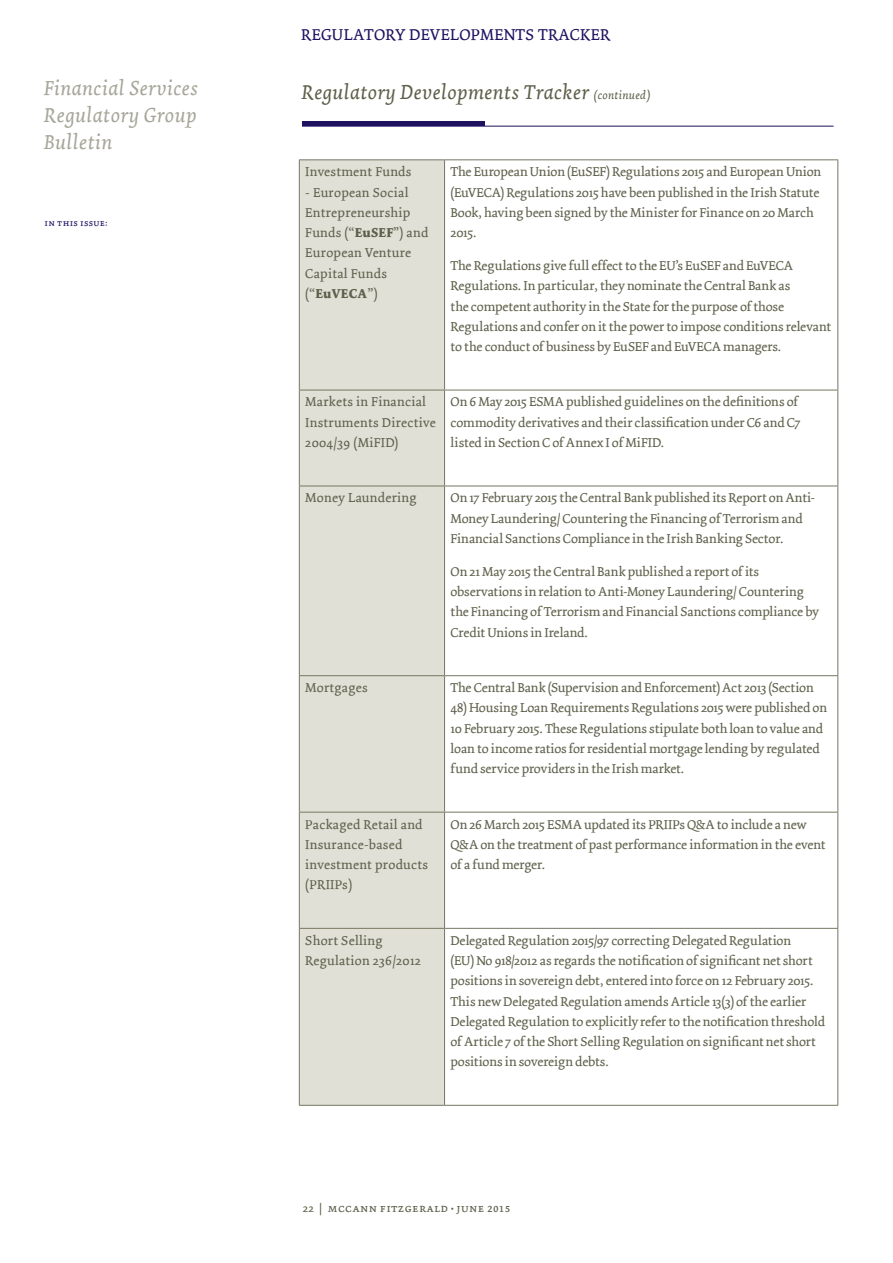
<style>
.page{position:relative;width:893px;height:1263px;background:#fff}
.page>*{position:absolute;margin:0;border:0;box-sizing:border-box;transform-origin:0 0}
.t1{font:italic 21.15px/27.3px "Dolly";letter-spacing:.02em;color:#a7a699;text-align:justify}
.t2{font:italic 21px "Dolly";letter-spacing:.02em;color:#5f604b}
.t3{font:16.5px "Dolly Small Caps";letter-spacing:.02em;color:#1d1160}
.t4{font:13.5px/20.2px "Dolly";letter-spacing:-.005em;color:#5f604b}
.t5{font:13.5px/20.2px "Dolly";letter-spacing:.02em;color:#5f604b}
.t6{font:12px "Dolly Small Caps";letter-spacing:.02em;color:#5f604b}
.t7{font:9.6px "Dolly Small Caps";letter-spacing:.02em;color:#1d1160}
.s1{font-size:12px}
.s2{font-weight:700}
.s3{font-family:"Dolly"}
</style>
<div class="page">
<hr style="left:302px;top:126px;width:531px;height:1px;background:#1d1160">
<hr style="left:302px;top:122px;width:183px;height:4px;background:#1d1160">
<div style="left:300px;top:160px;width:144px;height:945px;background:#e0e0d7"></div>
<svg style="left:445px;top:160px;width:392px;height:945px"></svg>
<hr style="left:299px;top:159px;width:146px;height:1px;background:#767662">
<hr style="left:299px;top:160px;width:1px;height:230px;background:#767662">
<hr style="left:445px;top:159px;width:393px;height:1px;background:#767662">
<hr style="left:444px;top:160px;width:1px;height:230px;background:#767662">
<hr style="left:837px;top:160px;width:1px;height:230px;background:#767662">
<hr style="left:299px;top:390px;width:146px;height:1px;background:#767662">
<hr style="left:299px;top:390px;width:1px;height:96px;background:#767662">
<hr style="left:445px;top:390px;width:393px;height:1px;background:#767662">
<hr style="left:444px;top:390px;width:1px;height:96px;background:#767662">
<hr style="left:837px;top:390px;width:1px;height:96px;background:#767662">
<hr style="left:299px;top:486px;width:146px;height:1px;background:#767662">
<hr style="left:299px;top:486px;width:1px;height:189px;background:#767662">
<hr style="left:445px;top:486px;width:393px;height:1px;background:#767662">
<hr style="left:444px;top:486px;width:1px;height:189px;background:#767662">
<hr style="left:837px;top:486px;width:1px;height:189px;background:#767662">
<hr style="left:299px;top:675px;width:146px;height:1px;background:#767662">
<hr style="left:299px;top:676px;width:1px;height:136px;background:#767662">
<hr style="left:445px;top:675px;width:393px;height:1px;background:#767662">
<hr style="left:444px;top:676px;width:1px;height:136px;background:#767662">
<hr style="left:837px;top:676px;width:1px;height:136px;background:#767662">
<hr style="left:299px;top:812px;width:146px;height:1px;background:#767662">
<hr style="left:299px;top:812px;width:1px;height:116px;background:#767662">
<hr style="left:445px;top:812px;width:393px;height:1px;background:#767662">
<hr style="left:444px;top:812px;width:1px;height:116px;background:#767662">
<hr style="left:837px;top:812px;width:1px;height:116px;background:#767662">
<hr style="left:299px;top:928px;width:146px;height:1px;background:#767662">
<hr style="left:299px;top:929px;width:1px;height:176px;background:#767662">
<hr style="left:445px;top:928px;width:393px;height:1px;background:#767662">
<hr style="left:444px;top:929px;width:1px;height:176px;background:#767662">
<hr style="left:837px;top:929px;width:1px;height:176px;background:#767662">
<hr style="left:299px;top:1105px;width:146px;height:1px;background:#767662">
<hr style="left:445px;top:1105px;width:393px;height:1px;background:#767662">
<h1 class="t1" style="left:44px;top:74px;width:155px">Financial Services Regulatory Group Bulletin</h1>
<p class="t7" style="left:45px;top:217px;width:64px">in this issue:</p>
<p class="t3" style="left:301px;top:25px;width:310px">REGULATORY DEVELOPMENTS TRACKER</p>
<h2 class="t2" style="left:302px;top:79px;width:350px">Regulatory Developments Tracker <span class="s1">(continued)</span></h2>
<p class="t5" style="left:305px;top:162px;width:108px">Investment Funds</p>
<p class="t5" style="left:305px;top:182px;width:125px">- European Social<br>Entrepreneurship<br>Funds (“<span class="s2">EuSEF</span>”) and<br>European Venture<br>Capital Funds (“<span class="s2">EuVECA</span>”)</p>
<p class="t4" style="left:451px;top:162px;width:372px">The European Union (EuSEF) Regulations 2015 and European Union (EuVECA) Regulations 2015 have been published in the Irish Statute Book, having been signed by the Minister for Finance on 20 March 2015.</p>
<p class="t4" style="left:451px;top:256px;width:382px">The Regulations give full effect to the EU’s EuSEF and EuVECA Regulations. In particular, they nominate the Central Bank as<br>the competent authority in the State for the purpose of those Regulations and confer on it the power to impose conditions relevant to the conduct of business by EuSEF and EuVECA managers.</p>
<p class="t5" style="left:305px;top:392px;width:132px">Markets in Financial<br>Instruments Directive<br>2004/39 (MiFID)</p>
<p class="t4" style="left:451px;top:392px;width:351px">On 6 May 2015 ESMA published guidelines on the definitions of commodity derivatives and their classification under C6 and C7 listed in Section C of Annex I of MiFID.</p>
<p class="t5" style="left:305px;top:488px;width:113px">Money Laundering</p>
<p class="t4" style="left:451px;top:488px;width:366px">On 17 February 2015 the Central Bank published its Report on Anti-<br>Money Laundering/ Countering the Financing of Terrorism and<br>Financial Sanctions Compliance in the Irish Banking Sector.</p>
<p class="t4" style="left:451px;top:562px;width:370px">On 21 May 2015 the Central Bank published a report of its observations in relation to Anti-Money Laundering/ Countering the Financing of Terrorism and Financial Sanctions compliance by Credit Unions in Ireland.</p>
<p class="t5" style="left:305px;top:678px;width:64px">Mortgages</p>
<p class="t4" style="left:451px;top:678px;width:365px">The Central Bank (Supervision and Enforcement) Act 2013 (Section</p>
<p class="t4" style="left:451px;top:698px;width:378px">48) Housing Loan Requirements Regulations 2015 were published on 10 February 2015. These Regulations stipulate both loan to value and loan to income ratios for residential mortgage lending by regulated fund service providers in the Irish market.</p>
<p class="t5" style="left:305px;top:814px;width:124px">Packaged Retail and<br>Insurance-based investment products (PRIIPs)</p>
<p class="t4" style="left:451px;top:814px;width:377px">On 26 March 2015 ESMA updated its PRIIPs Q&amp;A to include a new<br>Q&amp;A on the treatment of past performance information in the event of a fund merger.</p>
<p class="t5" style="left:305px;top:930px;width:117px">Short Selling<br>Regulation 236/2012</p>
<p class="t4" style="left:451px;top:930px;width:376px">Delegated Regulation 2015/97 correcting Delegated Regulation<br>(EU) No 918/2012 as regards the notification of significant net short positions in sovereign debt, entered into force on 12 February 2015.<br>This new Delegated Regulation amends Article 13(3) of the earlier Delegated Regulation to explicitly refer to the notification threshold of Article 7 of the Short Selling Regulation on significant net short positions in sovereign debts.</p>
<p class="t6" style="left:303px;top:1201px;width:209px"><span class="s3">22</span> | mccann fitzgerald <span class="s3">¼</span> june 2015</p>
</div>
